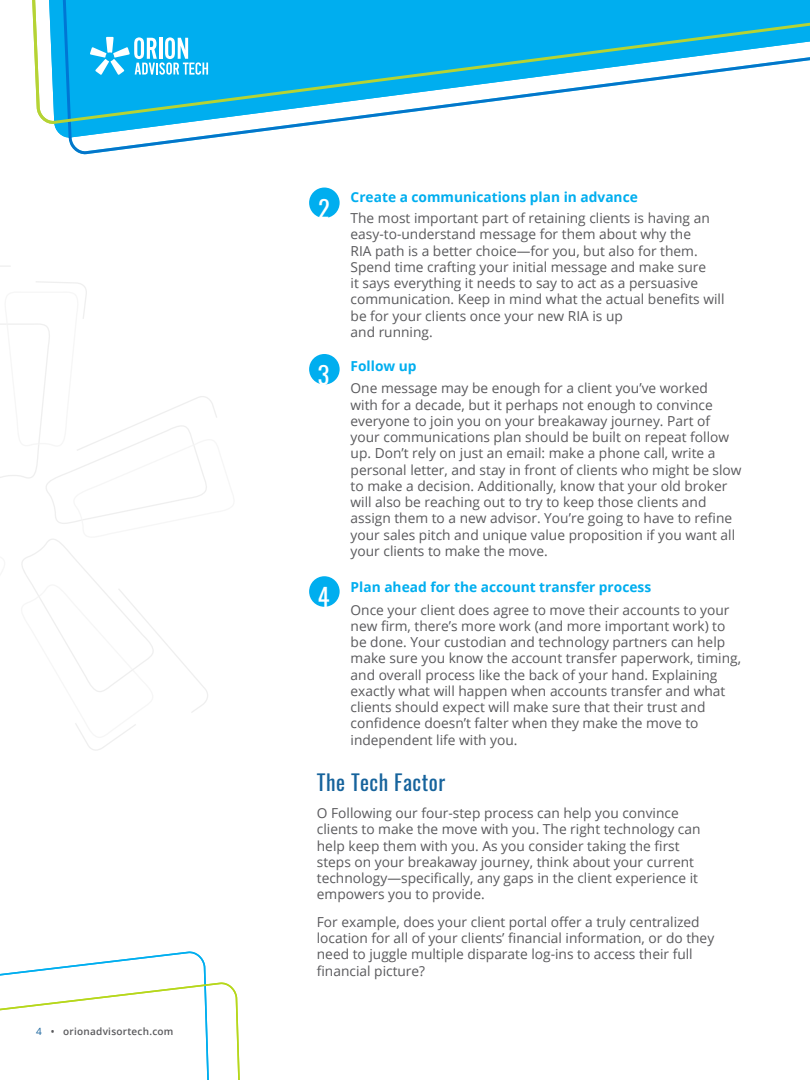
<style>
.page{position:relative;width:810px;height:1080px;background:#fff}
.page>*{position:absolute;margin:0;border:0;box-sizing:border-box;transform-origin:0 0}
.t1{font:24.25px "Oswald";color:#fff}
.t2{font:21.25px "Oswald";letter-spacing:.025em;color:#16639c}
.t3{font:13.75px/16.2px "Open Sans";color:#59595c}
.t4{font:700 13.75px "Open Sans";color:#00aeef}
.t5{font:600 10px "Open Sans";letter-spacing:.025em;color:#59595c}
.s1{font-weight:400;color:#16639c}
</style>
<div class="page">
<svg style="left:54px;top:125px;width:257px;height:30px"></svg>
<svg style="left:32px;top:0;width:778px;height:125px"></svg>
<svg style="left:90px;top:37px;width:118px;height:38px"></svg>
<svg style="left:0;top:951px;width:240px;height:129px"></svg>
<svg style="left:0;top:266px;width:217px;height:485px"></svg>
<div style="left:309px;top:188px;width:31px;height:30px;background:#00aeef;border-radius:50%"></div>
<div style="left:309px;top:354px;width:31px;height:31px;background:#00aeef;border-radius:50%"></div>
<div style="left:309px;top:576px;width:31px;height:31px;background:#00aeef;border-radius:50%"></div>
<p class="t5" style="left:36px;top:1025px;width:139px"><span class="s1">4</span> • orionadvisortech.com</p>
<p class="t4" style="left:351px;top:187px;width:289px">Create a communications plan in advance</p>
<p class="t3" style="left:351px;top:210px;width:375px">The most important part of retaining clients is having an easy-to-understand message for them about why the<br>RIA path is a better choice—for you, but also for them.<br>Spend time crafting your initial message and make sure<br>it says everything it needs to say to act as a persuasive communication. Keep in mind what the actual benefits will be for your clients once your new RIA is up<br>and running.</p>
<p class="t4" style="left:351px;top:356px;width:68px">Follow up</p>
<p class="t3" style="left:351px;top:380px;width:393px">One message may be enough for a client you’ve worked<br>with for a decade, but it perhaps not enough to convince everyone to join you on your breakaway journey. Part of your communications plan should be built on repeat follow up. Don’t rely on just an email: make a phone call, write a personal letter, and stay in front of clients who might be slow to make a decision. Additionally, know that your old broker will also be reaching out to try to keep those clients and assign them to a new advisor. You’re going to have to refine your sales pitch and unique value proposition if you want all your clients to make the move.</p>
<p class="t4" style="left:351px;top:577px;width:302px">Plan ahead for the account transfer process</p>
<p class="t3" style="left:351px;top:601px;width:392px">Once your client does agree to move their accounts to your new firm, there’s more work (and more important work) to be done. Your custodian and technology partners can help make sure you know the account transfer paperwork, timing, and overall process like the back of your hand. Explaining exactly what will happen when accounts transfer and what clients should expect will make sure that their trust and confidence doesn’t falter when they make the move to independent life with you.</p>
<h2 class="t2" style="left:317px;top:764px;width:130px">The Tech Factor</h2>
<p class="t3" style="left:317px;top:805px;width:385px">O Following our four-step process can help you convince clients to make the move with you. The right technology can help keep them with you. As you consider taking the first steps on your breakaway journey, think about your current technology—specifically, any gaps in the client experience it empowers you to provide.</p>
<p class="t3" style="left:317px;top:913px;width:399px">For example, does your client portal offer a truly centralized location for all of your clients’ financial information, or do they need to juggle multiple disparate log-ins to access their full financial picture?</p>
<h1 class="t1" style="left:318px;top:187px;width:13px">2</h1>
<h1 class="t1" style="left:318px;top:353px;width:13px">3</h1>
<h1 class="t1" style="left:318px;top:576px;width:13px">4</h1>
</div>
